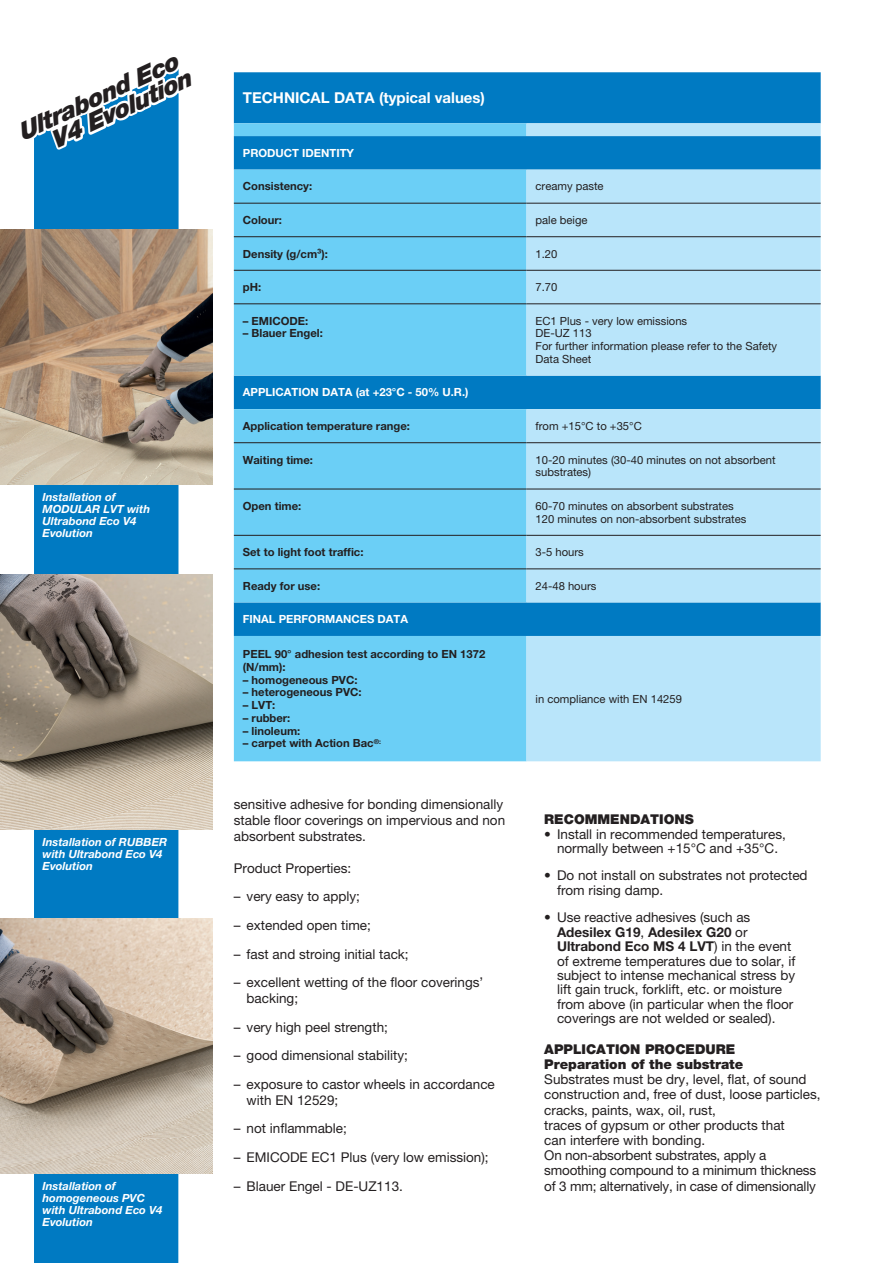
<style>
.page{position:relative;width:893px;height:1263px;background:#fff}
.page>*{position:absolute;margin:0;border:0;box-sizing:border-box;transform-origin:0 0}
.t1{font:italic 900 24.3px/21.1px "Helvetica Neue LTW1 G";color:#fff;text-align:right}
.Dati_Tecnici{font:700 15px "Helvetica Neue LTW1 G";color:#fff}
.Testo_Base{font:13.5px/14.4px "Helvetica Neue LTW1 G";color:#231f20}
.Titoli{font:900 13.5px "Helvetica Neue LTW1 G";color:#231f20}
.Dati_Tecnici-2{font:11.25px/12.8px "Helvetica Neue LTW1 G";color:#231f20}
.Dati_Tecnici-3{font:700 11.25px/12.8px "Helvetica Neue LTW1 G";color:#231f20}
.Didascalie{font:italic 700 11.25px/12px "Helvetica Neue LTW1 G";color:#fff}
.Dati_Tecnici-4{font:700 11.25px "Helvetica Neue LTW1 G";color:#fff}
.s1{font-weight:700}
</style>
<div class="page">
<svg style="left:34px;top:68px;width:145px;height:1195px;background:#1283c5"></svg>
<svg style="left:51px;top:96px;width:53px;height:41px"></svg>
<svg style="left:147px;top:75px;width:15px;height:15px"></svg>
<div style="left:234px;top:72px;width:587px;height:51px;background:#007ac2"></div>
<svg style="left:234px;top:123px;width:292px;height:638px;background:#5ac0ec"></svg>
<svg style="left:526px;top:123px;width:295px;height:638px;background:#9bd3f0"></svg>
<hr style="left:234px;top:203px;width:292px;height:1px;background:#231f20">
<hr style="left:526px;top:203px;width:295px;height:1px;background:#231f20">
<hr style="left:234px;top:236px;width:292px;height:1px;background:#231f20">
<hr style="left:526px;top:236px;width:295px;height:1px;background:#231f20">
<hr style="left:234px;top:270px;width:292px;height:1px;background:#231f20">
<hr style="left:526px;top:270px;width:295px;height:1px;background:#231f20">
<hr style="left:234px;top:303px;width:292px;height:1px;background:#231f20">
<hr style="left:526px;top:303px;width:295px;height:1px;background:#231f20">
<hr style="left:234px;top:442px;width:292px;height:1px;background:#231f20">
<hr style="left:526px;top:442px;width:295px;height:1px;background:#231f20">
<hr style="left:234px;top:489px;width:292px;height:1px;background:#231f20">
<hr style="left:526px;top:489px;width:295px;height:1px;background:#231f20">
<hr style="left:234px;top:535px;width:292px;height:1px;background:#231f20">
<hr style="left:526px;top:535px;width:295px;height:1px;background:#231f20">
<hr style="left:234px;top:568px;width:292px;height:1px;background:#231f20">
<hr style="left:526px;top:568px;width:295px;height:1px;background:#231f20">
<img style="left:0;top:918px;width:213px;height:256px">
<img style="left:0;top:230px;width:213px;height:255px">
<img style="left:0;top:574px;width:213px;height:255px">
<p class="t1" style="left:15px;top:124px;width:180px;rotate:-25deg">Ultrabond Eco<br>V4 Evolution</p>
<p class="Didascalie" style="left:43px;top:491px;width:109px">Installation of<br>MODULAR LVT with<br>Ultrabond Eco V4<br>Evolution</p>
<p class="Didascalie" style="left:43px;top:836px;width:126px">Installation of RUBBER with Ultrabond Eco V4<br>Evolution</p>
<p class="Didascalie" style="left:43px;top:1180px;width:121px">Installation of homogeneous PVC with Ultrabond Eco V4<br>Evolution</p>
<p class="Dati_Tecnici" style="left:243px;top:89px;width:244px">TECHNICAL DATA (typical values)</p>
<p class="Dati_Tecnici-4" style="left:243px;top:146px;width:113px">PRODUCT IDENTITY</p>
<p class="Dati_Tecnici-3" style="left:243px;top:180px;width:71px">Consistency:</p>
<p class="Dati_Tecnici-2" style="left:535px;top:180px;width:70px">creamy paste</p>
<p class="Dati_Tecnici-3" style="left:243px;top:213px;width:41px">Colour:</p>
<p class="Dati_Tecnici-2" style="left:535px;top:213px;width:54px">pale beige</p>
<p class="Dati_Tecnici-3" style="left:243px;top:247px;width:87px">Density (g/cm³):</p>
<p class="Dati_Tecnici-2" style="left:535px;top:247px;width:23px">1.20</p>
<p class="Dati_Tecnici-3" style="left:243px;top:281px;width:20px">pH:</p>
<p class="Dati_Tecnici-2" style="left:535px;top:281px;width:23px">7.70</p>
<p class="Dati_Tecnici-3" style="left:243px;top:314px;width:67px">– EMICODE:</p>
<p class="Dati_Tecnici-3" style="left:243px;top:327px;width:81px">– Blauer Engel:</p>
<p class="Dati_Tecnici-2" style="left:535px;top:314px;width:153px">EC1 Plus - very low emissions</p>
<p class="Dati_Tecnici-2" style="left:535px;top:327px;width:58px">DE-UZ 113</p>
<p class="Dati_Tecnici-2" style="left:535px;top:340px;width:243px">For further information please refer to the Safety<br>Data Sheet</p>
<p class="Dati_Tecnici-4" style="left:243px;top:385px;width:227px">APPLICATION DATA (at +23°C - 50% U.R.)</p>
<p class="Dati_Tecnici-3" style="left:243px;top:419px;width:169px">Application temperature range:</p>
<p class="Dati_Tecnici-2" style="left:535px;top:419px;width:108px">from +15°C to +35°C</p>
<p class="Dati_Tecnici-3" style="left:243px;top:453px;width:72px">Waiting time:</p>
<p class="Dati_Tecnici-2" style="left:535px;top:453px;width:242px">10-20 minutes (30-40 minutes on not absorbent substrates)</p>
<p class="Dati_Tecnici-3" style="left:243px;top:499px;width:60px">Open time:</p>
<p class="Dati_Tecnici-2" style="left:535px;top:499px;width:200px">60-70 minutes on absorbent substrates</p>
<p class="Dati_Tecnici-2" style="left:535px;top:512px;width:212px">120 minutes on non-absorbent substrates</p>
<p class="Dati_Tecnici-3" style="left:243px;top:546px;width:122px">Set to light foot traffic:</p>
<p class="Dati_Tecnici-2" style="left:535px;top:546px;width:50px">3-5 hours</p>
<p class="Dati_Tecnici-3" style="left:243px;top:579px;width:79px">Ready for use:</p>
<p class="Dati_Tecnici-2" style="left:535px;top:579px;width:62px">24-48 hours</p>
<p class="Dati_Tecnici-4" style="left:243px;top:612px;width:167px">FINAL PERFORMANCES DATA</p>
<p class="Dati_Tecnici-3" style="left:243px;top:648px;width:244px">PEEL 90° adhesion test according to EN 1372 (N/mm):</p>
<p class="Dati_Tecnici-3" style="left:243px;top:673px;width:116px">– homogeneous PVC:</p>
<p class="Dati_Tecnici-3" style="left:243px;top:686px;width:120px">– heterogeneous PVC:</p>
<p class="Dati_Tecnici-3" style="left:243px;top:699px;width:34px">– LVT:</p>
<p class="Dati_Tecnici-3" style="left:243px;top:711px;width:49px">– rubber:</p>
<p class="Dati_Tecnici-3" style="left:243px;top:724px;width:59px">– linoleum:</p>
<p class="Dati_Tecnici-3" style="left:243px;top:737px;width:140px">– carpet with Action Bac<sup>®:</sup></p>
<p class="Dati_Tecnici-2" style="left:535px;top:692px;width:148px">in compliance with EN 14259</p>
<p class="Testo_Base" style="left:234px;top:796px;width:273px;line-height:15.9px">sensitive adhesive for bonding dimensionally stable floor coverings on impervious and non absorbent substrates.</p>
<p class="Testo_Base" style="left:234px;top:860px;width:119px">Product Properties:</p>
<p class="Testo_Base" style="left:234px;top:889px;width:128px">– very easy to apply;</p>
<p class="Testo_Base" style="left:234px;top:918px;width:139px">– extended open time;</p>
<p class="Testo_Base" style="left:234px;top:946px;width:176px">– fast and stroing initial tack;</p>
<p class="Testo_Base" style="left:247px;top:974px;width:238px;line-height:15.9px;text-indent:-13px">– excellent wetting of the floor coverings’ backing;</p>
<p class="Testo_Base" style="left:234px;top:1019px;width:156px">– very high peel strength;</p>
<p class="Testo_Base" style="left:234px;top:1048px;width:176px">– good dimensional stability;</p>
<p class="Testo_Base" style="left:247px;top:1076px;width:250px;line-height:15.9px;text-indent:-13px">– exposure to castor wheels in accordance with EN 12529;</p>
<p class="Testo_Base" style="left:234px;top:1121px;width:115px">– not inflammable;</p>
<p class="Testo_Base" style="left:234px;top:1150px;width:256px">– EMICODE EC1 Plus (very low emission);</p>
<p class="Testo_Base" style="left:234px;top:1178px;width:171px">– Blauer Engel - DE-UZ113.</p>
<p class="Titoli" style="left:544px;top:811px;width:151px">RECOMMENDATIONS</p>
<p class="Testo_Base" style="left:544px;top:827px;width:243px;text-align:center">• Install in recommended temperatures, normally between +15°C and +35°C.</p>
<p class="Testo_Base" style="left:557px;top:868px;width:252px;text-indent:-13px">• Do not install on substrates not protected from rising damp.</p>
<p class="Testo_Base" style="left:557px;top:910px;width:240px;text-indent:-13px">• Use reactive adhesives (such as <span class="s1">Adesilex G19</span>, <span class="s1">Adesilex G20</span> or <span class="s1">Ultrabond Eco MS 4 LVT</span>) in the event of extreme temperatures due to solar, if subject to intense mechanical stress by lift gain truck, forklift, etc. or moisture from above (in particular when the floor coverings are not welded or sealed).</p>
<p class="Titoli" style="left:544px;top:1041px;width:193px">APPLICATION PROCEDURE</p>
<p class="Titoli" style="left:544px;top:1056px;width:201px">Preparation of the substrate</p>
<p class="Testo_Base" style="left:544px;top:1072px;width:278px;line-height:15.1px">Substrates must be dry, level, flat, of sound construction and, free of dust, loose particles, cracks, paints, wax, oil, rust,<br>traces of gypsum or other products that<br>can interfere with bonding.</p>
<p class="Testo_Base" style="left:544px;top:1148px;width:273px;line-height:15.1px">On non-absorbent substrates, apply a smoothing compound to a minimum thickness of 3 mm; alternatively, in case of dimensionally</p>
</div>
